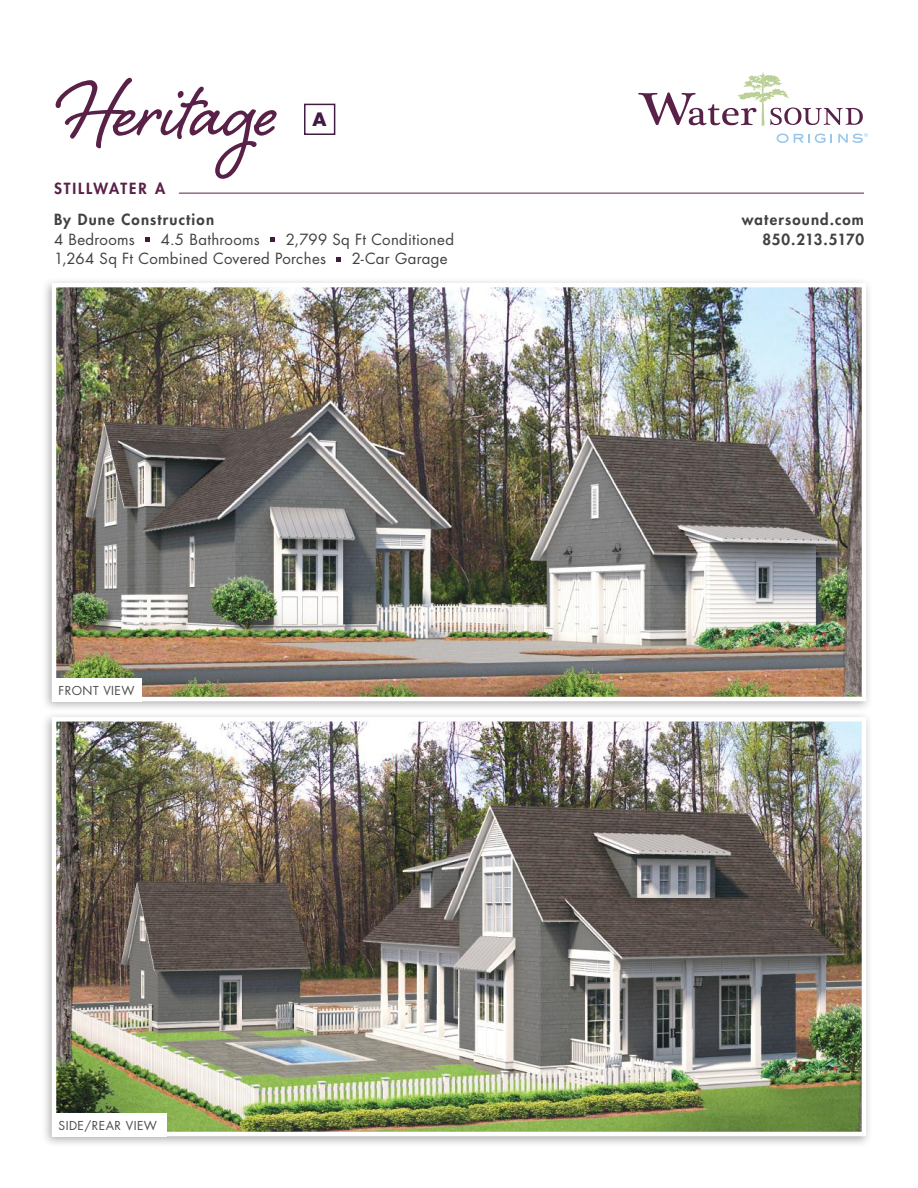
<style>
.page{position:relative;width:918px;height:1188px;background:#fff}
.page>*{position:absolute;margin:0;border:0;box-sizing:border-box;transform-origin:0 0}
.t1{font:105px "Shelby";color:#592048}
.t2{font:700 18px "Futura Std";color:#421b43}
.t3{font:15px "Futura Std";letter-spacing:.02em;color:#444041}
.t4{font:800 15px "Futura Std";letter-spacing:.075em;color:#444041}
.t5{font:800 15px "Futura Std";letter-spacing:.005em;color:#444041}
.t6{font:800 15px "Futura Std";letter-spacing:.125em;color:#592048}
.t7{font:12px "Futura Std";letter-spacing:.04em;color:#4e4b4c}
</style>
<div class="page">
<div style="left:41px;top:277px;width:831px;height:436px;background:#241f1f;opacity:.35"></div>
<img style="left:57px;top:288px;width:804px;height:408px">
<div style="left:52px;top:283px;width:814px;height:418px;border:4px solid #fff"></div>
<div style="left:41px;top:711px;width:831px;height:436px;background:#241f1f;opacity:.35"></div>
<img style="left:57px;top:722px;width:804px;height:409px">
<div style="left:52px;top:717px;width:814px;height:419px;border:4px solid #fff"></div>
<div style="left:52px;top:678px;width:89px;height:23px;background:#fff"></div>
<svg style="left:777px;top:134px;width:55px;height:9px"></svg>
<svg style="left:638px;top:72px;width:225px;height:54px"></svg>
<svg style="left:838px;top:133px;width:30px;height:10px"></svg>
<svg style="left:145px;top:237px;width:5px;height:5px"></svg>
<svg style="left:270px;top:237px;width:5px;height:5px"></svg>
<svg style="left:336px;top:257px;width:5px;height:4px"></svg>
<hr style="left:179px;top:193px;width:685px;height:1px;background:#592048">
<div style="left:52px;top:1113px;width:115px;height:23px;background:#fff"></div>
<svg style="left:304px;top:103px;width:32px;height:32px"></svg>
<h1 class="t1" style="left:61px;top:37px;width:220px">Heritage</h1>
<p class="t6" style="left:54px;top:178px;width:113px">STILLWATER A</p>
<p class="t2" style="left:313px;top:107px;width:16px">A</p>
<p class="t4" style="left:54px;top:210px;width:162px">By Dune Construction</p>
<p class="t4" style="left:742px;top:210px;width:124px">watersound.com</p>
<p class="t3" style="left:54px;top:230px;width:82px">4 Bedrooms</p>
<p class="t3" style="left:161px;top:230px;width:101px">4.5 Bathrooms</p>
<p class="t3" style="left:286px;top:230px;width:170px">2,799 Sq Ft Conditioned</p>
<p class="t5" style="left:762px;top:230px;width:103px">850.213.5170</p>
<p class="t3" style="left:54px;top:249px;width:274px">1,264 Sq Ft Combined Covered Porches</p>
<p class="t3" style="left:352px;top:249px;width:97px">2-Car Garage</p>
<p class="t7" style="left:59px;top:682px;width:78px">FRONT VIEW</p>
<p class="t7" style="left:58px;top:1117px;width:100px">SIDE/REAR VIEW</p>
</div>
